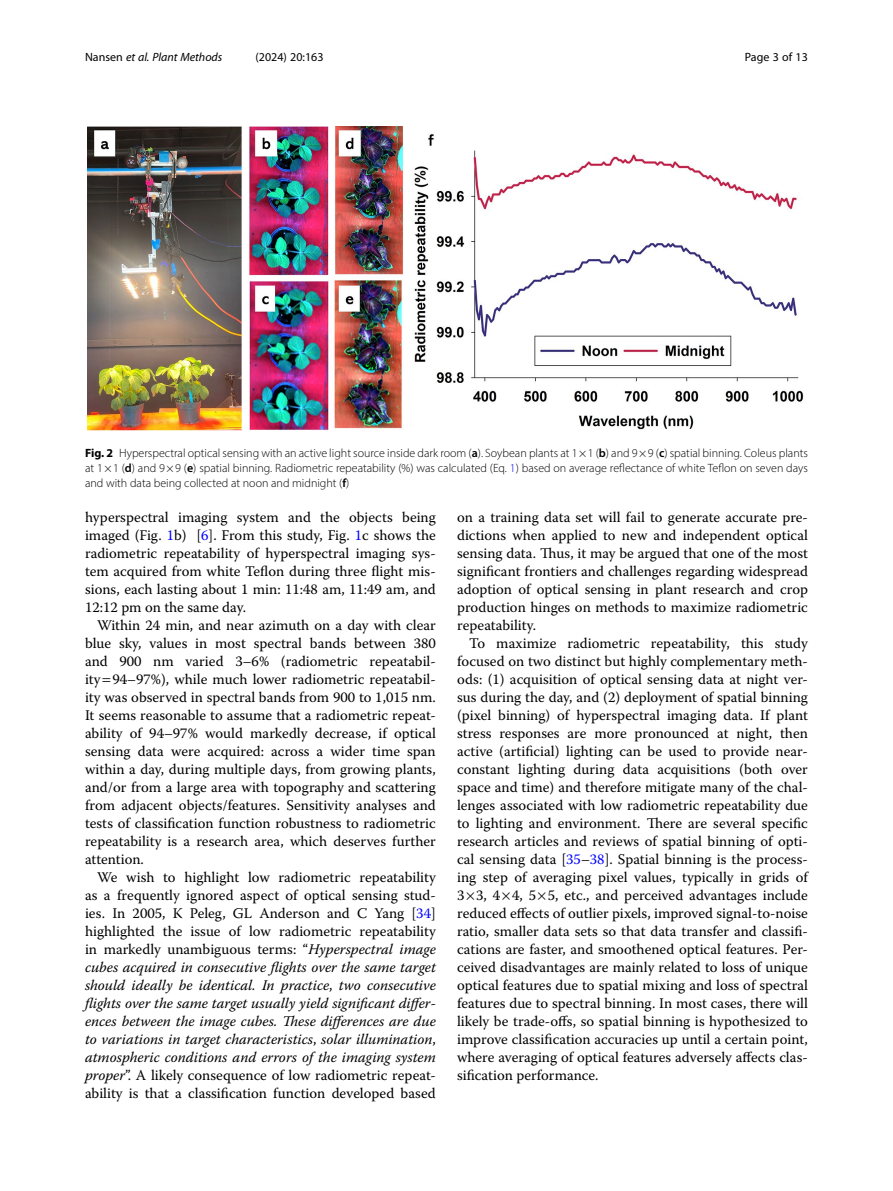
<style>
.page{position:relative;width:893px;height:1191px;background:#fff}
.page>*{position:absolute;margin:0;border:0;box-sizing:border-box;transform-origin:0 0}
.Body_Text_Indent{font:14.7px/18px "Warnock Pro";color:#000;text-align:justify}
.Body_Text_Indent-2{font:italic 14.7px/18px "Warnock Pro";color:#000;text-align:justify}
.Figure_Caption{font:300 12px/15px "Myriad Pro";color:#000;text-align:justify}
.t1{font:italic 12px "Myriad Pro";color:#000}
.t2{font:12px "Myriad Pro";color:#000}
.s1{font-style:normal}
.s2{font-weight:700}
.s3{font-weight:600}
.s4{color:#00f}
.s5{font-style:normal;color:#00f}
</style>
<div class="page">
<img style="left:87px;top:126px;width:717px;height:304px">
<p class="t1" style="left:85px;top:50px;width:139px"><span class="s1">Nansen</span> et al. Plant Methods</p>
<p class="t2" style="left:256px;top:50px;width:70px">(2024) 20:163</p>
<p class="t2" style="left:745px;top:50px;width:65px">Page 3 of 13</p>
<p class="Figure_Caption" style="left:85px;top:445px;width:724px"><span class="s2">Fig. 2</span> Hyperspectral optical sensing with an active light source inside dark room (<span class="s3">a</span>). Soybean plants at 1×1 (<span class="s3">b</span>) and 9×9 (<span class="s3">c</span>) spatial binning. Coleus plants at 1×1 (<span class="s3">d</span>) and 9×9 (<span class="s3">e</span>) spatial binning. Radiometric repeatability (%) was calculated (Eq. <span class="s4">1</span>) based on average reflectance of white Teflon on seven days and with data being collected at noon and midnight (<span class="s3">f</span>)</p>
<p class="Body_Text_Indent" style="left:85px;top:508px;width:352px">hyperspectral imaging system and the objects being imaged (Fig. <span class="s4">1</span>b) [<span class="s4">6</span>]. From this study, Fig. <span class="s4">1</span>c shows the radiometric repeatability of hyperspectral imaging sys&shy;tem acquired from white Teflon during three flight mis&shy;sions, each lasting about 1 min: 11:48 am, 11:49 am, and 12:12 pm on the same day.</p>
<p class="Body_Text_Indent" style="left:85px;top:616px;width:352px;text-indent:12px">Within 24 min, and near azimuth on a day with clear blue sky, values in most spectral bands between 380 and 900 nm varied 3–6% (radiometric repeatabil&shy;ity 94–97%), while much lower radiometric repeatabil&shy;ity was observed in spectral bands from 900 to 1,015 nm.<br>It seems reasonable to assume that a radiometric repeat&shy;ability of 94–97% would markedly decrease, if optical sensing data were acquired: across a wider time span within a day, during multiple days, from growing plants, and/or from a large area with topography and scattering from adjacent objects/features. Sensitivity analyses and tests of classification function robustness to radiometric repeatability is a research area, which deserves further attention.</p>
<p class="Body_Text_Indent-2" style="left:85px;top:868px;width:352px;text-indent:12px"><span class="s1">We wish to highlight low radiometric repeatability as a frequently ignored aspect of optical sensing stud&shy;ies. In 2005, K Peleg, GL Anderson and C Yang [</span><span class="s5">34</span><span class="s1">] highlighted the issue of low radiometric repeatability in markedly unambiguous terms: “</span>Hyperspectral image cubes acquired in consecutive flights over the same target should ideally be identical. In practice<span class="s1">,</span> two consecutive flights over the same target usually yield significant differ&shy;ences between the image cubes. These differences are due to variations in target characteristics<span class="s1">,</span> solar illumination<span class="s1">, </span>atmospheric conditions and errors of the imaging system proper<span class="s1">”. A likely consequence of low radiometric repeat&shy;ability is that a classification function developed based</span></p>
<p class="Body_Text_Indent" style="left:457px;top:508px;width:352px">on a training data set will fail to generate accurate pre&shy;dictions when applied to new and independent optical sensing data. Thus, it may be argued that one of the most significant frontiers and challenges regarding widespread adoption of optical sensing in plant research and crop production hinges on methods to maximize radiometric repeatability.</p>
<p class="Body_Text_Indent" style="left:457px;top:634px;width:352px;text-indent:12px">To maximize radiometric repeatability, this study focused on two distinct but highly complementary meth&shy;ods: (1) acquisition of optical sensing data at night ver&shy;sus during the day, and (2) deployment of spatial binning (pixel binning) of hyperspectral imaging data. If plant stress responses are more pronounced at night, then active (artificial) lighting can be used to provide near&shy;constant lighting during data acquisitions (both over space and time) and therefore mitigate many of the chal&shy;lenges associated with low radiometric repeatability due to lighting and environment. There are several specific research articles and reviews of spatial binning of opti&shy;cal sensing data [<span class="s4">35</span>–<span class="s4">38</span>]. Spatial binning is the process&shy;ing step of averaging pixel values, typically in grids of 3 3, 4 4, 5 5, etc., and perceived advantages include reduced effects of outlier pixels, improved signal-to-noise ratio, smaller data sets so that data transfer and classifi&shy;cations are faster, and smoothened optical features. Per&shy;ceived disadvantages are mainly related to loss of unique optical features due to spatial mixing and loss of spectral features due to spectral binning. In most cases, there will likely be trade-offs, so spatial binning is hypothesized to improve classification accuracies up until a certain point, where averaging of optical features adversely affects clas&shy;sification performance.</p>
</div>
